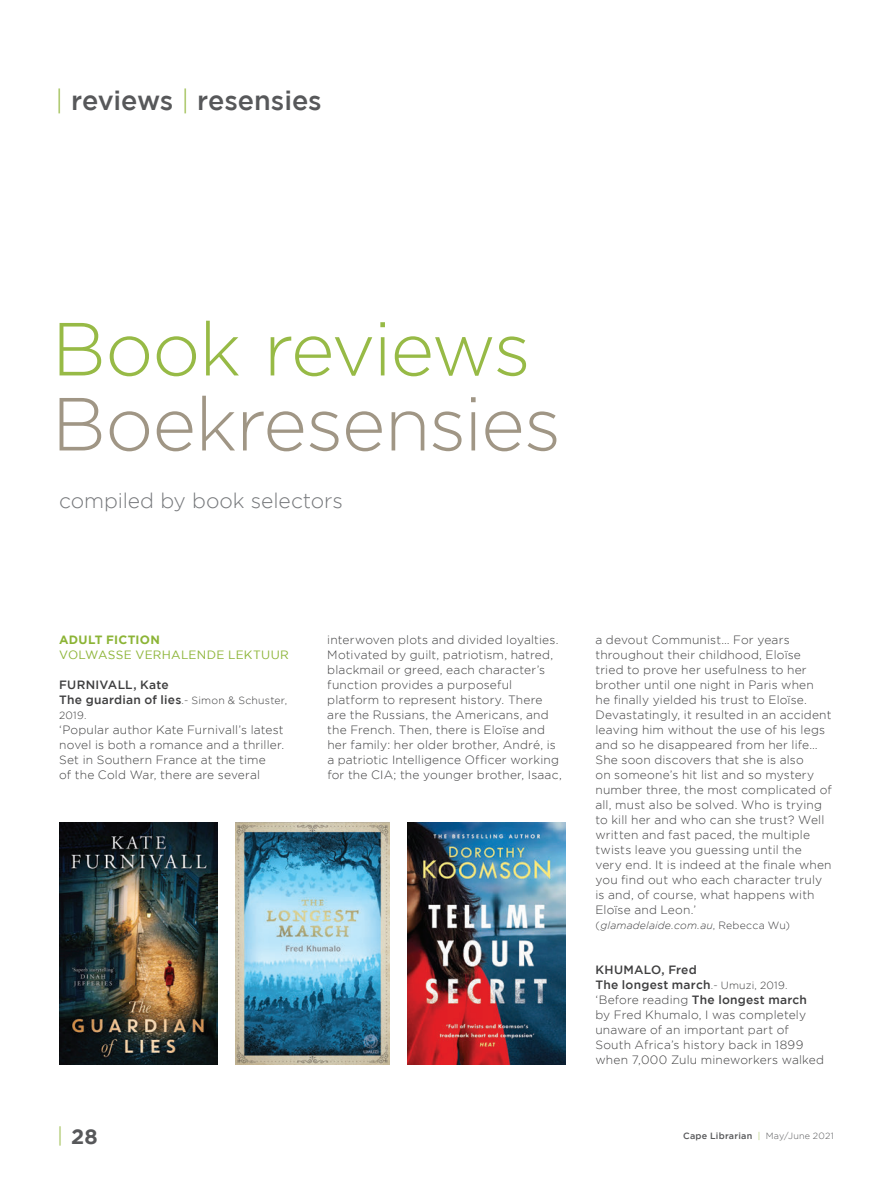
<style>
.page{position:relative;width:893px;height:1190px;background:#fff}
.page>*{position:absolute;margin:0;border:0;box-sizing:border-box;transform-origin:0 0}
.Pull_Quotes{font:300 75px "Gotham";letter-spacing:-.015em;color:#a09685}
.Pull_Quotes-2{font:300 75px "Gotham";letter-spacing:-.025em;color:#97ba46}
.Pull_Quotes-3{font:500 27px "Gotham";letter-spacing:-.005em;color:#57585a}
.Pull_Quotes-4{font:300 21px "Gotham";letter-spacing:-.005em;color:#76787b}
.t1{font:700 21px "Gotham";color:#57585a}
.t2{font:300 12px/15px "Gotham";letter-spacing:.015em;color:#3e3e3f}
.t3{font:500 12px "Gotham";letter-spacing:.02em;color:#3e3e3f}
.t4{font:12px "Gotham";letter-spacing:.02em;color:#8cb436}
.Body_Copy{font:700 12px "Gotham";letter-spacing:.02em;color:#8cb436}
.t5{font:italic 300 10.5px "Gotham";letter-spacing:.015em;color:#3e3e3f}
.t6{font:300 10.5px "Gotham";color:#3e3e3f}
.t7{font:500 9px "Gotham";letter-spacing:.03em;color:#57585a}
.s1{font-weight:300;color:#97ba46}
.s2{font-weight:300;font-size:10.5px}
.s3{font-style:inherit}
.s4{font-style:normal}
.s5{font-weight:500}
.s6{font-weight:300}
</style>
<div class="page">
<img style="left:59px;top:822px;width:159px;height:243px">
<img style="left:235px;top:822px;width:154px;height:243px">
<img style="left:407px;top:822px;width:158px;height:243px">
<p class="Pull_Quotes-3" style="left:55px;top:85px;width:268px"><span class="s1">|</span> reviews <span class="s1">|</span> resensies</p>
<p class="Pull_Quotes-2" style="left:52px;top:308px;width:480px">Book reviews</p>
<p class="Pull_Quotes" style="left:52px;top:383px;width:510px">Boekresensies</p>
<p class="Pull_Quotes-4" style="left:59px;top:489px;width:285px">compiled by book selectors</p>
<p class="Body_Copy" style="left:59px;top:633px;width:102px">ADULT FICTION</p>
<p class="t4" style="left:59px;top:648px;width:231px">VOLWASSE VERHALENDE LEKTUUR</p>
<p class="t3" style="left:59px;top:678px;width:111px">FURNIVALL, Kate</p>
<p class="t3" style="left:59px;top:693px;width:229px">The guardian of lies<span class="s2">.- Simon &amp; Schuster,</span></p>
<p class="t6" style="left:59px;top:710px;width:29px">2019.</p>
<p class="t2" style="left:59px;top:722px;width:226px">‘Popular author Kate Furnivall’s latest novel is both a romance and a thriller.<br>Set in Southern France at the time<br>of the Cold War, there are several</p>
<p class="t2" style="left:327px;top:632px;width:236px">interwoven plots and divided loyalties.<br>Motivated by guilt, patriotism, hatred, blackmail or greed, each character’s function provides a purposeful platform to represent history. There are the Russians, the Americans, and the French. Then, there is Elo<span class="s3">ï</span>se and her family: her older brother, André, is a patriotic Intelligence Officer working for the CIA; the younger brother, Isaac,</p>
<p class="t2" style="left:595px;top:632px;width:238px">a devout Communist… For years throughout their childhood, Elo<span class="s3">ï</span>se tried to prove her usefulness to her brother until one night in Paris when<br>he finally yielded his trust to Elo<span class="s3">ï</span>se.<br>Devastatingly, it resulted in an accident leaving him without the use of his legs and so he disappeared from her life… She soon discovers that she is also<br>on someone’s hit list and so mystery number three, the most complicated of all, must also be solved. Who is trying to kill her and who can she trust? Well written and fast paced, the multiple twists leave you guessing until the<br>very end. It is indeed at the finale when you find out who each character truly is and, of course, what happens with Elo<span class="s3">ï</span>se and Leon.’</p>
<p class="t5" style="left:595px;top:920px;width:196px"><span class="s4">(</span>glamadelaide.com.au<span class="s4">, Rebecca Wu)</span></p>
<p class="t3" style="left:595px;top:963px;width:103px">KHUMALO, Fred</p>
<p class="t3" style="left:595px;top:978px;width:193px">The longest march<span class="s2">.- Umuzi, 2019.</span></p>
<p class="t2" style="left:595px;top:992px;width:230px">‘Before reading <span class="s5">The longest march </span>by Fred Khumalo, I was completely unaware of an important part of South Africa’s history back in 1899 when 7,000 Zulu mineworkers walked</p>
<h3 class="t1" style="left:57px;top:1124px;width:42px"><span class="s1">|</span> 28</h3>
<p class="t7" style="left:682px;top:1131px;width:152px">Cape Librarian <span class="s1">|</span> <span class="s6">May/June 2021</span></p>
</div>
